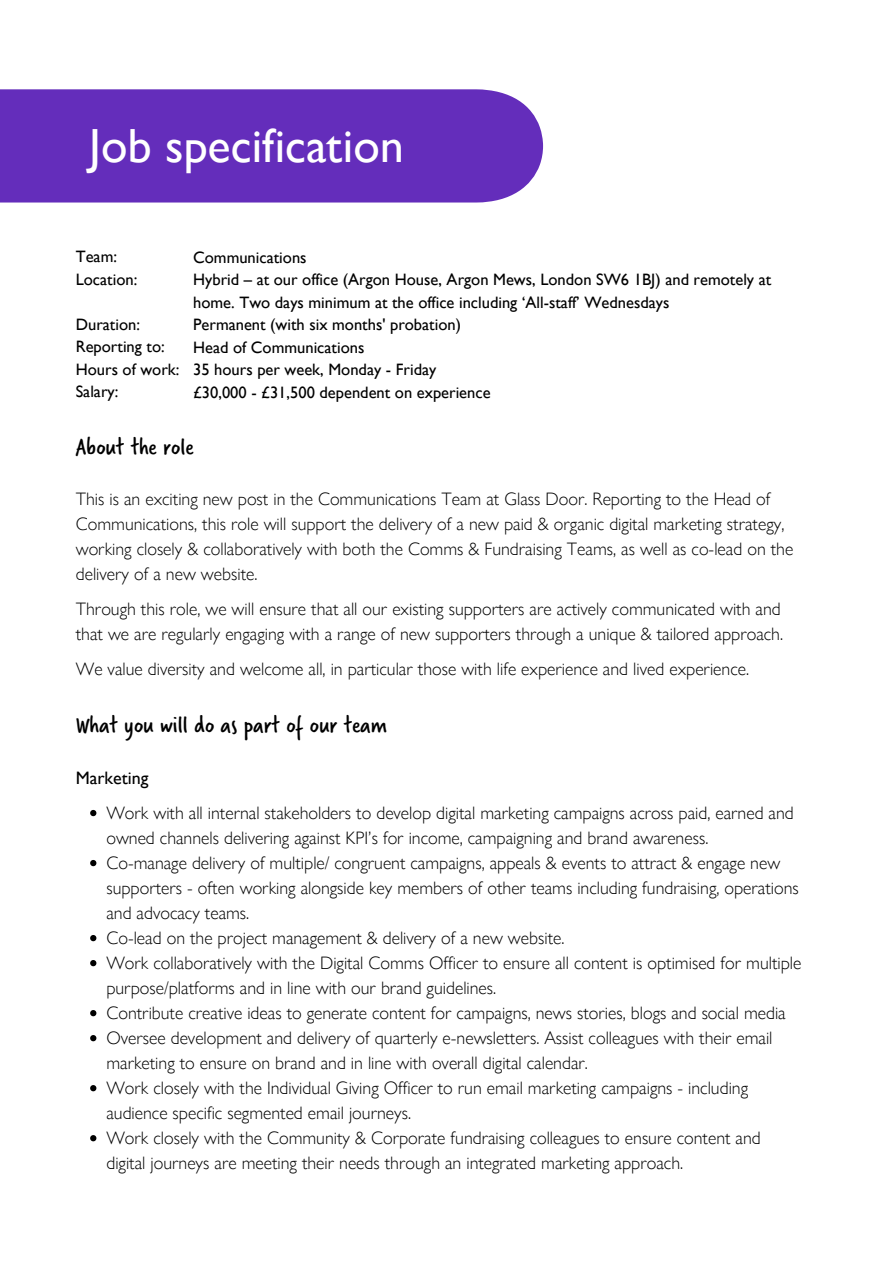
<style>
.page{position:relative;width:894px;height:1264px;background:#fff}
.page>*{position:absolute;margin:0;border:0;box-sizing:border-box;transform-origin:0 0}
.t1{font:47.85px "Gill Sans Nova";color:#fff}
.t2{font:25.5px "Verveine";color:#000}
.t3{font:300 18px/25px "Gill Sans Nova";color:#000}
.t4{font:18px "Gill Sans";color:#000}
.t5{font:16.5px/22.5px "Gill Sans";color:#000}
</style>
<div class="page">
<div style="left:0;top:89px;width:543px;height:113px;background:#642dbb"></div>
<svg style="left:90px;top:810px;width:6px;height:6px"></svg>
<svg style="left:90px;top:860px;width:6px;height:6px"></svg>
<svg style="left:90px;top:935px;width:6px;height:6px"></svg>
<svg style="left:90px;top:960px;width:6px;height:6px"></svg>
<svg style="left:90px;top:1010px;width:6px;height:6px"></svg>
<svg style="left:90px;top:1035px;width:6px;height:6px"></svg>
<svg style="left:90px;top:1085px;width:6px;height:6px"></svg>
<svg style="left:90px;top:1135px;width:6px;height:6px"></svg>
<h1 class="t1" style="left:89px;top:114px;width:316px">Job specification</h1>
<p class="t5" style="left:76px;top:245px;width:43px">Team:</p>
<p class="t5" style="left:76px;top:268px;width:63px">Location:</p>
<p class="t5" style="left:76px;top:313px;width:66px">Duration:</p>
<p class="t5" style="left:76px;top:335px;width:90px">Reporting to:</p>
<p class="t5" style="left:76px;top:358px;width:105px">Hours of work:</p>
<p class="t5" style="left:76px;top:380px;width:44px">Salary:</p>
<h2 class="t2" style="left:76px;top:429px;width:119px">About the role</h2>
<p class="t3" style="left:76px;top:486px;width:718px">This is an exciting new post in the Communications Team at Glass Door. Reporting to the Head of Communications, this role will support the delivery of a new paid &amp; organic digital marketing strategy, working closely &amp; collaboratively with both the Comms &amp; Fundraising Teams, as well as co-lead on the delivery of a new website.</p>
<p class="t3" style="left:76px;top:596px;width:708px">Through this role, we will ensure that all our existing supporters are actively communicated with and that we are regularly engaging with a range of new supporters through a unique &amp; tailored approach.</p>
<p class="t3" style="left:76px;top:656px;width:674px">We value diversity and welcome all, in particular those with life experience and lived experience.</p>
<h2 class="t2" style="left:76px;top:707px;width:313px">What you will do as part of our team</h2>
<p class="t4" style="left:76px;top:767px;width:74px">Marketing</p>
<p class="t3" style="left:106px;top:799px;width:688px">Work with all internal stakeholders to develop digital marketing campaigns across paid, earned and owned channels delivering against KPI’s for income, campaigning and brand awareness.</p>
<p class="t3" style="left:106px;top:849px;width:693px">Co-manage delivery of multiple/ congruent campaigns, appeals &amp; events to attract &amp; engage new supporters - often working alongside key members of other teams including fundraising, operations and advocacy teams.</p>
<p class="t3" style="left:106px;top:924px;width:459px">Co-lead on the project management &amp; delivery of a new website.</p>
<p class="t3" style="left:106px;top:949px;width:696px">Work collaboratively with the Digital Comms Officer to ensure all content is optimised for multiple purpose/platforms and in line with our brand guidelines.</p>
<p class="t3" style="left:106px;top:999px;width:680px">Contribute creative ideas to generate content for campaigns, news stories, blogs and social media</p>
<p class="t3" style="left:106px;top:1024px;width:667px">Oversee development and delivery of quarterly e-newsletters. Assist colleagues with their email marketing to ensure on brand and in line with overall digital calendar.</p>
<p class="t3" style="left:106px;top:1074px;width:643px">Work closely with the Individual Giving Officer to run email marketing campaigns - including audience specific segmented email journeys.</p>
<p class="t3" style="left:106px;top:1124px;width:655px">Work closely with the Community &amp; Corporate fundraising colleagues to ensure content and digital journeys are meeting their needs through an integrated marketing approach.</p>
<p class="t5" style="left:193px;top:245px;width:115px">Communications</p>
<p class="t5" style="left:193px;top:268px;width:579px">Hybrid – at our office (Argon House, Argon Mews, London SW6 1BJ) and remotely at home. Two days minimum at the office including ‘All-staff’ Wednesdays</p>
<p class="t5" style="left:193px;top:313px;width:269px">Permanent (with six months' probation)</p>
<p class="t5" style="left:193px;top:335px;width:173px">Head of Communications</p>
<p class="t5" style="left:193px;top:358px;width:245px">35 hours per week, Monday - Friday</p>
<p class="t5" style="left:193px;top:380px;width:299px">£30,000 - £31,500 dependent on experience</p>
</div>
